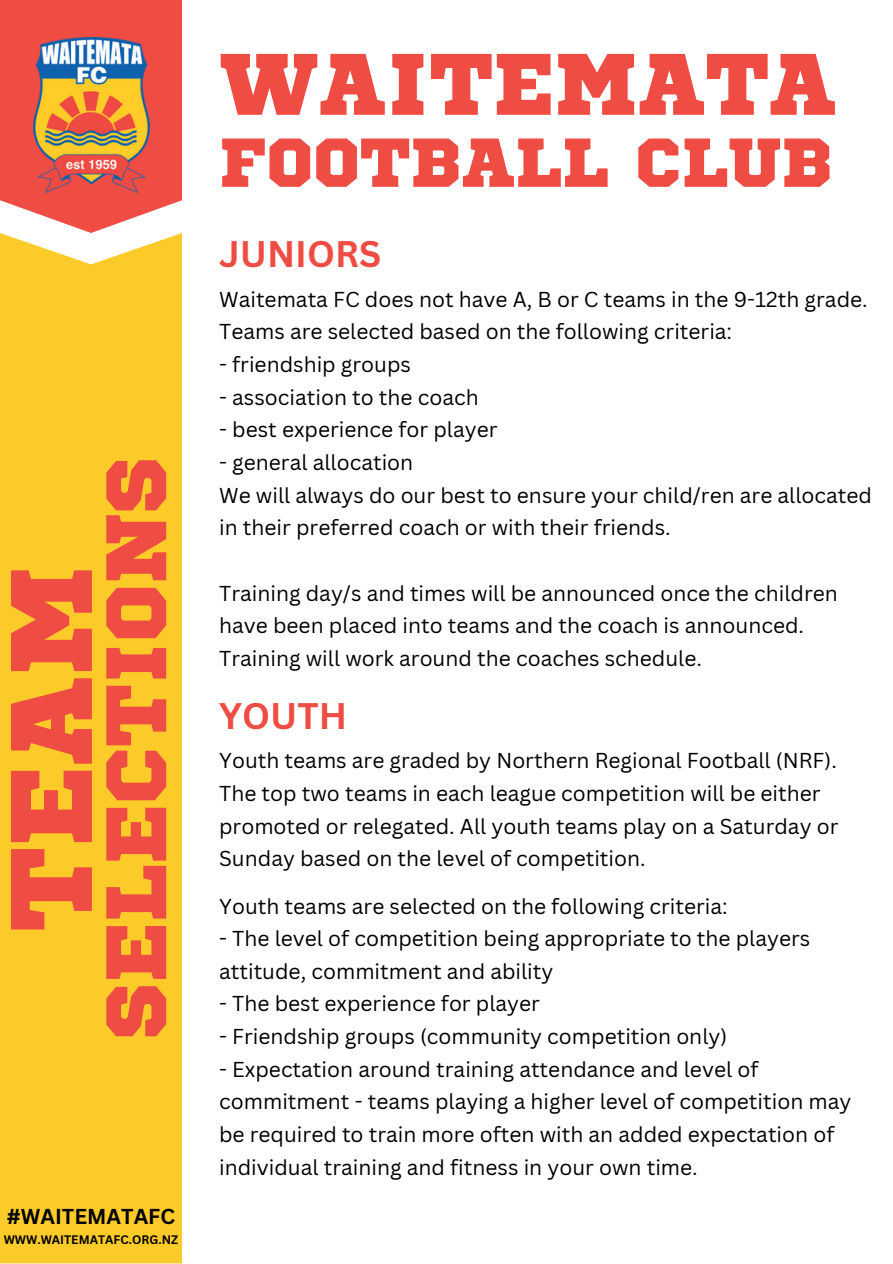
<style>
.page{position:relative;width:893px;height:1264px;background:#fff}
.page>*{position:absolute;margin:0;border:0;box-sizing:border-box;transform-origin:0 0}
.t1{font:115.5px "Sports World";color:#ef4c43}
.t2{font:87px "Sports World";color:#ef4c43}
.t3{font:85.5px "Sports World";color:#ef4c43}
.t4{font:69px "Sports World";color:#ef4c43}
.t5{font:700 36px "Canva Sans";color:#ef4c43}
.t6{font:21px/32.7px "Canva Sans";color:#000}
.t7{font:700 21px "Canva Sans";color:#000}
.t8{font:700 12px "Canva Sans";color:#000}
</style>
<div class="page">
<svg style="left:0;top:0;width:182px;height:233px;background:#f0615a"></svg>
<img style="left:33px;top:37px;width:116px;height:156px">
<div style="left:0;top:233px;width:182px;height:1030px;background:#fdcb29"></div>
<h2 class="t1" style="left:-1px;top:931px;width:368px;rotate:-90deg">TEAM</h2>
<h2 class="t3" style="left:98px;top:1039px;width:584px;rotate:-90deg">SELECTIONS</h2>
<p class="t7" style="left:7px;top:1201px;width:170px">#WAITEMATAFC</p>
<p class="t8" style="left:4px;top:1230px;width:176px">WWW.WAITEMATAFC.ORG.NZ</p>
<h1 class="t2" style="left:219px;top:45px;width:618px">WAITEMATA</h1>
<h1 class="t4" style="left:219px;top:132px;width:615px">FOOTBALL CLUB</h1>
<h3 class="t5" style="left:219px;top:229px;width:163px">JUNIORS</h3>
<h3 class="t6" style="left:219px;top:282px;width:650px">Waitemata FC does not have A, B or C teams in the 9-12th grade.<br>Teams are selected based on the following criteria:</h3>
<h3 class="t6" style="left:219px;top:347px;width:193px">- friendship groups</h3>
<h3 class="t6" style="left:219px;top:380px;width:261px">- association to the coach</h3>
<h3 class="t6" style="left:219px;top:413px;width:280px">- best experience for player</h3>
<h3 class="t6" style="left:219px;top:445px;width:654px">- general allocation<br>We will always do our best to ensure your child/ren are allocated in their preferred coach or with their friends.</h3>
<h3 class="t6" style="left:219px;top:576px;width:620px">Training day/s and times will be announced once the children have been placed into teams and the coach is announced.<br>Training will work around the coaches schedule.</h3>
<h3 class="t5" style="left:219px;top:690px;width:129px">YOUTH</h3>
<h3 class="t6" style="left:219px;top:743px;width:620px">Youth teams are graded by Northern Regional Football (NRF).<br>The top two teams in each league competition will be either promoted or relegated. All youth teams play on a Saturday or Sunday based on the level of competition.</h3>
<h3 class="t6" style="left:219px;top:889px;width:510px">Youth teams are selected on the following criteria:</h3>
<h3 class="t6" style="left:219px;top:921px;width:592px">- The level of competition being appropriate to the players attitude, commitment and ability</h3>
<h3 class="t6" style="left:219px;top:986px;width:322px">- The best experience for player</h3>
<h3 class="t6" style="left:219px;top:1019px;width:509px">- Friendship groups (community competition only)</h3>
<h3 class="t6" style="left:219px;top:1052px;width:633px">- Expectation around training attendance and level of commitment - teams playing a higher level of competition may be required to train more often with an added expectation of individual training and fitness in your own time.</h3>
</div>
